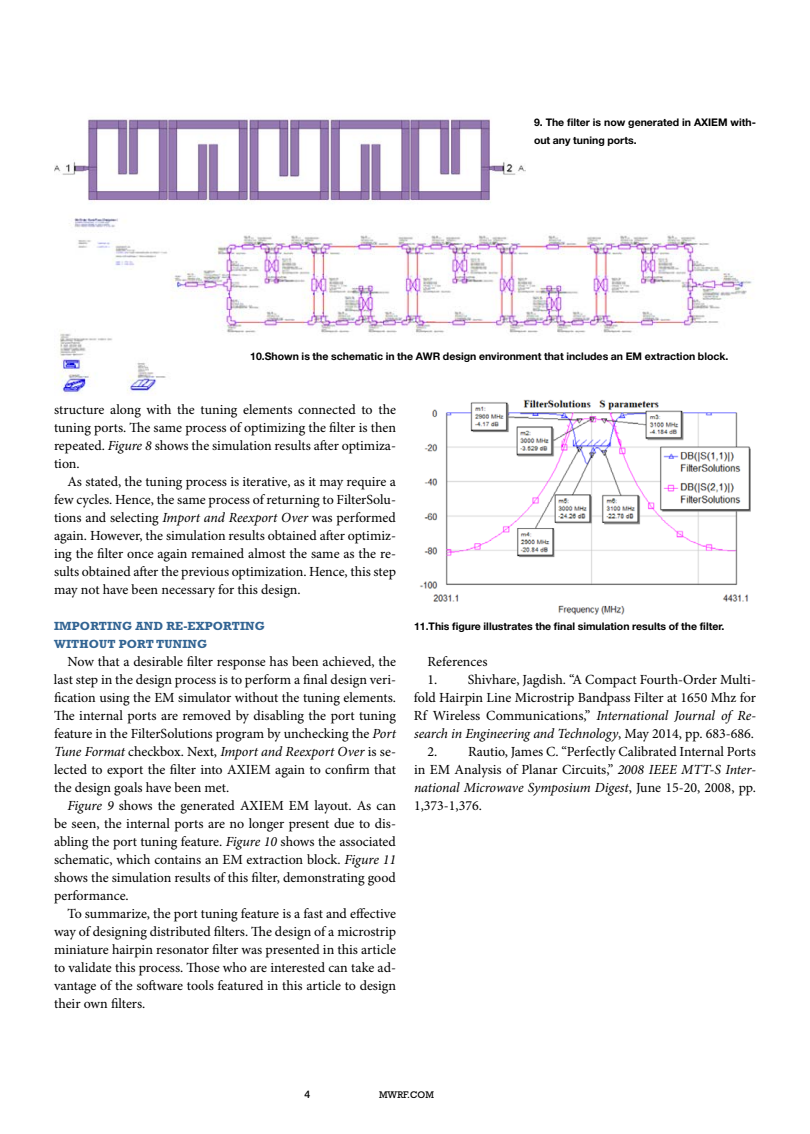
<style>
.page{position:relative;width:810px;height:1134px;background:#fff}
.page>*{position:absolute;margin:0;border:0;box-sizing:border-box;transform-origin:0 0}
.t1{font:13.95px/18px "Minion Pro";color:#000;text-align:justify}
.t2{font:700 12px/18px "Rockwell Std";letter-spacing:.01em;color:#326493}
.t3{font:700 10.5px/18px "Helvetica Neue LT Std";color:#000}
.t4{font:500 10.5px "Helvetica Neue LT Std";color:#000}
.t5{font:9.75px "Rockwell Std";color:#000}
.s1{font-style:italic}
</style>
<div class="page">
<img style="left:54px;top:117px;width:472px;height:86px">
<img style="left:54px;top:218px;width:698px;height:177px">
<img style="left:414px;top:391px;width:338px;height:224px">
<p class="t3" style="left:534px;top:113px;width:223px">9. The filter is now generated in AXIEM with&shy;out any tuning ports.</p>
<p class="t3" style="left:250px;top:347px;width:480px">10.Shown is the schematic in the AWR design environment that includes an EM extraction block.</p>
<p class="t1" style="left:54px;top:401px;width:344px">structure along with the tuning elements connected to the tuning ports. The same process of optimizing the filter is then repeated. <span class="s1">Figure 8</span> shows the simulation results after optimiza&shy;tion.</p>
<p class="t1" style="left:54px;top:473px;width:344px;text-indent:14px">As stated, the tuning process is iterative, as it may require a few cycles. Hence, the same process of returning to FilterSolu&shy;tions and selecting <span class="s1">Import and Reexport Over</span> was performed again. However, the simulation results obtained after optimiz&shy;ing the filter once again remained almost the same as the re&shy;sults obtained after the previous optimization. Hence, this step may not have been necessary for this design.</p>
<p class="t2" style="left:54px;top:617px;width:213px">IMPORTING AND RE-EXPORTING<br>WITHOUT PORT TUNING</p>
<p class="t1" style="left:54px;top:653px;width:344px;text-indent:14px">Now that a desirable filter response has been achieved, the last step in the design process is to perform a final design veri&shy;fication using the EM simulator without the tuning elements.<br>The internal ports are removed by disabling the port tuning feature in the FilterSolutions program by unchecking the <span class="s1">Port Tune Format</span> checkbox. Next, <span class="s1">Import and Reexport Over</span> is se&shy;lected to export the filter into AXIEM again to confirm that the design goals have been met.</p>
<p class="t1" style="left:54px;top:797px;width:344px;text-indent:14px"><span class="s1">Figure 9</span> shows the generated AXIEM EM layout. As can be seen, the internal ports are no longer present due to dis&shy;abling the port tuning feature. <span class="s1">Figure 10</span> shows the associated schematic, which contains an EM extraction block. <span class="s1">Figure 11 </span>shows the simulation results of this filter, demonstrating good performance.</p>
<p class="t1" style="left:54px;top:905px;width:344px;text-indent:14px">To summarize, the port tuning feature is a fast and effective way of designing distributed filters. The design of a microstrip miniature hairpin resonator filter was presented in this article to validate this process. Those who are interested can take ad&shy;vantage of the software tools featured in this article to design their own filters.</p>
<p class="t3" style="left:414px;top:617px;width:312px">11.This figure illustrates the final simulation results of the filter.</p>
<p class="t1" style="left:427px;top:653px;width:61px">References</p>
<p class="t1" style="left:414px;top:671px;width:344px;text-indent:14px">1. Shivhare, Jagdish. “A Compact Fourth-Order Multi&shy;fold Hairpin Line Microstrip Bandpass Filter at 1650 Mhz for Rf Wireless Communications,” <span class="s1">International Journal of Re&shy;search in Engineering and Technology</span>, May 2014, pp. 683-686.</p>
<p class="t1" style="left:414px;top:743px;width:343px;text-indent:14px">2. Rautio, James C. “Perfectly Calibrated Internal Ports in EM Analysis of Planar Circuits,” <span class="s1">2008 IEEE MTT-S Inter&shy;national Microwave Symposium Digest</span>, June 15-20, 2008, pp.<br>1,373-1,376.</p>
<p class="t4" style="left:305px;top:1088px;width:7px">4</p>
<p class="t5" style="left:379px;top:1089px;width:56px">MWRF.COM</p>
</div>
